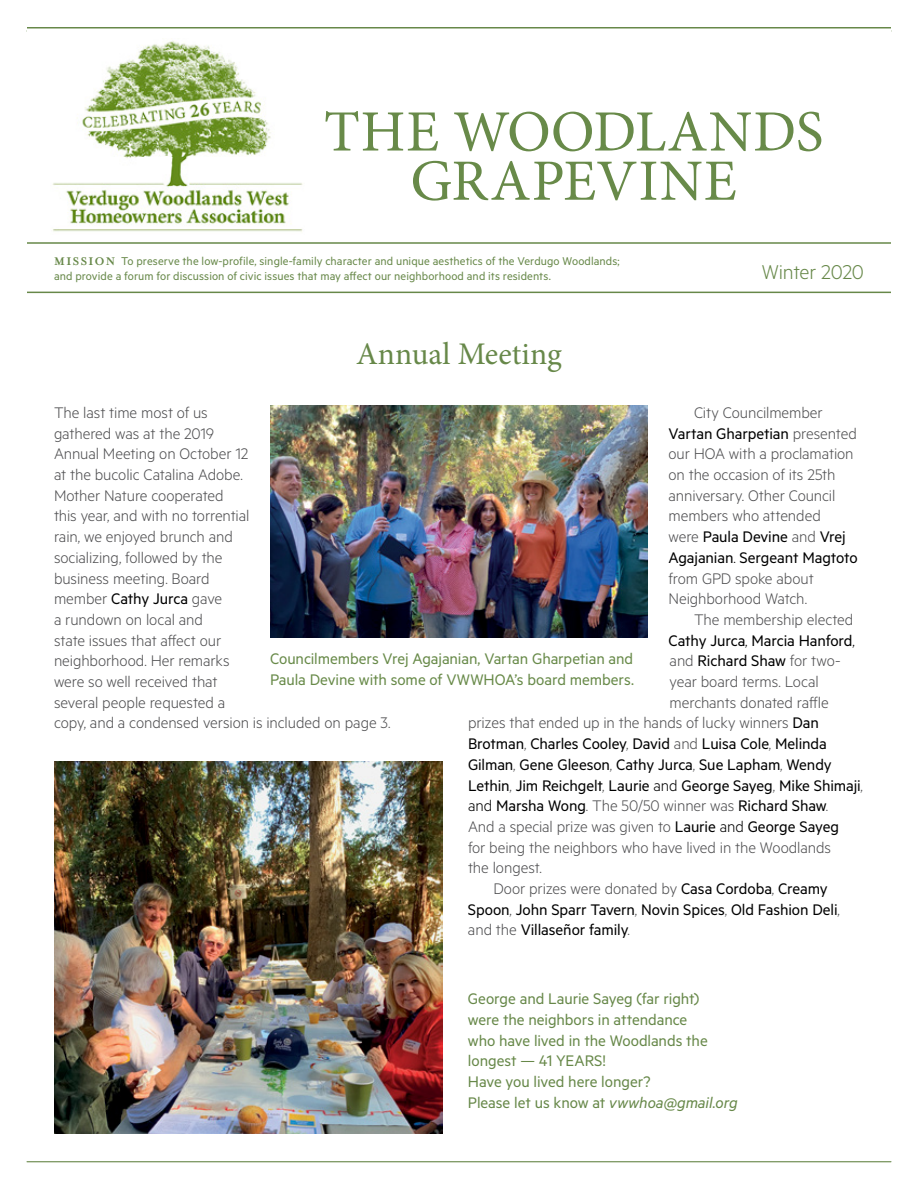
<style>
.page{position:relative;width:918px;height:1188px;background:#fff}
.page>*{position:absolute;margin:0;border:0;box-sizing:border-box;transform-origin:0 0}
.t1{font:58.5px/49.2px "Minion Pro";letter-spacing:.01em;color:#688a49;text-align:center}
.t2{font:31.5px "Minion Pro";color:#678849}
.t3{font:300 22.5px "Metric";letter-spacing:-.015em;color:#678849}
.t4{font:300 17.25px/20.7px "Metric";letter-spacing:-.005em;color:#4d4d4f}
.t5{font:17.25px "Metric";letter-spacing:-.005em;color:#000}
.t6{font:17.25px/20.7px "Metric";letter-spacing:-.005em;color:#678849}
.t7{font:17.25px/20.7px "Metric";letter-spacing:-.005em;color:#688a49}
.t8{font:12.75px/15.3px "Metric";letter-spacing:.005em;color:#678849}
.s1{font-family:"Mrs Eaves";font-weight:700}
.s2{font-weight:400;color:#000}
.s3{color:#000}
.s4{font-weight:300}
.s5{font-weight:300;color:#4d4d4f}
.s6{font-style:italic}
</style>
<div class="page">
<img style="left:270px;top:405px;width:378px;height:232px">
<hr style="left:27px;top:1161px;width:864px;height:1px;background:#678849">
<hr style="left:27px;top:27px;width:864px;height:1px;background:#678849">
<hr style="left:27px;top:242px;width:864px;height:2px;background:#678849">
<hr style="left:27px;top:292px;width:864px;height:1px;background:#678849">
<img style="left:52px;top:38px;width:251px;height:194px">
<img style="left:54px;top:761px;width:389px;height:373px">
<h1 class="t1" style="left:324px;top:108px;width:501px">THE WOODLANDS<br>GRAPEVINE</h1>
<p class="t8" style="left:54px;top:253px;width:567px"><span class="s1">MISSION</span> To preserve the low-profile, single-family character and unique aesthetics of the Verdugo Woodlands; and provide a forum for discussion of civic issues that may affect our neighborhood and its residents.</p>
<h3 class="t3" style="left:762px;top:259px;width:104px">Winter 2020</h3>
<h2 class="t2" style="left:356px;top:332px;width:207px">Annual Meeting</h2>
<p class="t4" style="left:54px;top:401px;width:338px">The last time most of us<br>gathered was at the 2019<br>Annual Meeting on October 12<br>at the bucolic Catalina Adobe.<br>Mother Nature cooperated<br>this year, and with no torrential<br>rain, we enjoyed brunch and<br>socializing, followed by the<br>business meeting. Board<br>member <span class="s2">Cathy Jurca</span> gave<br>a rundown on local and<br>state issues that affect our<br>neighborhood. Her remarks<br>were so well received that<br>several people requested a<br>copy, and a condensed version is included on page 3.</p>
<p class="t4" style="left:669px;top:401px;width:191px;text-indent:25px">City Councilmember<br><span class="s2">Vartan Gharpetian</span> presented our HOA with a proclamation on the occasion of its 25th anniversary. Other Council members who attended<br>were <span class="s2">Paula Devine</span> and <span class="s2">Vrej<br>Agajanian</span><span class="s3">.</span> <span class="s2">Sergeant Magtoto </span>from GPD spoke about<br>Neighborhood Watch.</p>
<p class="t4" style="left:694px;top:608px;width:161px">The membership elected</p>
<p class="t5" style="left:669px;top:630px;width:188px">Cathy Jurca<span class="s4">,</span> Marcia Hanford<span class="s4">,</span></p>
<p class="t5" style="left:670px;top:651px;width:173px"><span class="s5">and</span> Richard Shaw <span class="s5">for two-</span></p>
<p class="t4" style="left:670px;top:671px;width:151px">year board terms. Local</p>
<p class="t4" style="left:670px;top:691px;width:161px">merchants donated raffle</p>
<p class="t4" style="left:468px;top:712px;width:353px">prizes that ended up in the hands of lucky winners <span class="s2">Dan</span></p>
<p class="t5" style="left:468px;top:734px;width:360px">Brotman<span class="s5">,</span> Charles Cooley<span class="s5">,</span> David <span class="s5">and</span> Luisa Cole<span class="s5">,</span> Melinda</p>
<p class="t5" style="left:468px;top:754px;width:365px">Gilman<span class="s5">,</span> Gene Gleeson<span class="s5">,</span> Cathy Jurca<span class="s5">,</span> Sue Lapham<span class="s5">,</span> Wendy</p>
<p class="t5" style="left:468px;top:775px;width:396px">Lethin<span class="s5">,</span> Jim Reichgelt<span class="s5">,</span> Laurie <span class="s4">and</span> George Sayeg<span class="s5">,</span> Mike Shimaji<span class="s5">,</span></p>
<p class="t5" style="left:468px;top:796px;width:362px"><span class="s4">and</span> Marsha Wong<span class="s5">. The 50/50 winner was</span> Richard Shaw<span class="s5">.</span></p>
<p class="t4" style="left:468px;top:815px;width:373px">And a special prize was given to <span class="s2">Laurie</span> <span class="s3">and</span> <span class="s2">George Sayeg</span></p>
<p class="t4" style="left:468px;top:836px;width:365px">for being the neighbors who have lived in the Woodlands</p>
<p class="t4" style="left:468px;top:857px;width:75px">the longest.</p>
<p class="t4" style="left:493px;top:878px;width:336px">Door prizes were donated by <span class="s2">Casa Cordoba</span>, <span class="s2">Creamy</span></p>
<p class="t5" style="left:468px;top:899px;width:373px">Spoon<span class="s5">,</span> John Sparr Tavern<span class="s5">,</span> Novin Spices<span class="s5">,</span> Old Fashion Deli<span class="s5">,</span></p>
<p class="t5" style="left:468px;top:920px;width:164px"><span class="s5">and the</span> Villaseñor family<span class="s5">.</span></p>
<p class="t7" style="left:270px;top:648px;width:365px">Councilmembers Vrej Agajanian, Vartan Gharpetian and<br>Paula Devine with some of VWWHOA’s board members.</p>
<p class="t6" style="left:468px;top:988px;width:271px">George and Laurie Sayeg (far right)<br>were the neighbors in attendance<br>who have lived in the Woodlands the longest — 41 YEARS!<br>Have you lived here longer?<br>Please let us know at <span class="s6">vwwhoa@gmail.org</span></p>
</div>
